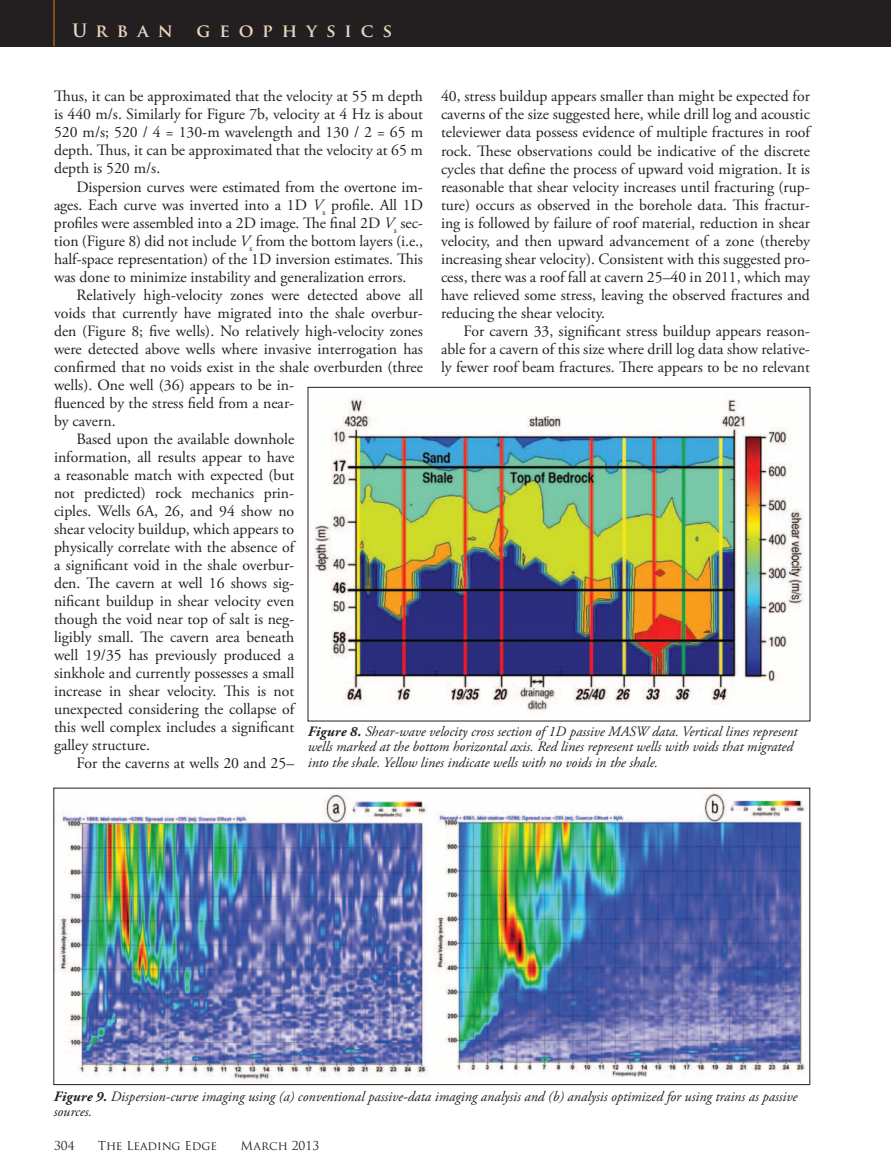
<style>
.page{position:relative;width:891px;height:1175px;background:#fff}
.page>*{position:absolute;margin:0;border:0;box-sizing:border-box;transform-origin:0 0}
.t1{font:700 18px "Trajan Pro";letter-spacing:.5em;color:#e9d6bd}
.t2{font:15.75px/18px "Adobe Garamond Pro";color:#231f20;text-align:justify}
.t3{font:italic 14.25px/15px "Adobe Garamond Pro";color:#231f20}
.t4{font:12px "Trajan Pro";color:#231f20}
.s1{font-style:italic}
.s2{font-weight:700}
</style>
<div class="page">
<div style="left:0;top:0;width:891px;height:46px;background:#231f20"></div>
<hr style="left:53px;top:0;width:2px;height:46px;background:#9e6512">
<img style="left:310px;top:397px;width:494px;height:318px">
<img style="left:57px;top:790px;width:749px;height:292px">
<p class="t1" style="left:72px;top:20px;width:103px">Urban</p>
<p class="t1" style="left:196px;top:20px;width:197px">geophysics</p>
<p class="t2" style="left:54px;top:89px;width:371px">Thus, it can be approximated that the velocity at 55 m depth is 440 m/s. Similarly for Figure 7b, velocity at 4 Hz is about 520 m/s; 520 / 4 = 130-m wavelength and 130 / 2 = 65 m depth. Thus, it can be approximated that the velocity at 65 m depth is 520 m/s.</p>
<p class="t2" style="left:54px;top:179px;width:371px;text-indent:23px">Dispersion curves were estimated from the overtone im&shy;ages. Each curve was inverted into a 1D <span class="s1">V</span><sub>s</sub> profile. All 1D profiles were assembled into a 2D image. The final 2D <span class="s1">V</span><sub>s</sub> sec&shy;tion (Figure 8) did not include <span class="s1">V</span><sub>s</sub> from the bottom layers (i.e., half-space representation) of the 1D inversion estimates. This was done to minimize instability and generalization errors.</p>
<p class="t2" style="left:77px;top:287px;width:348px">Relatively high-velocity zones were detected above all</p>
<p class="t2" style="left:54px;top:305px;width:371px">voids that currently have migrated into the shale overbur-</p>
<p class="t2" style="left:54px;top:323px;width:370px">den (Figure 8; five wells). No relatively high-velocity zones</p>
<p class="t2" style="left:54px;top:341px;width:371px">were detected above wells where invasive interrogation has</p>
<p class="t2" style="left:54px;top:359px;width:371px">confirmed that no voids exist in the shale overburden (three</p>
<p class="t2" style="left:54px;top:377px;width:242px">wells). One well (36) appears to be in-</p>
<p class="t2" style="left:54px;top:395px;width:242px">fluenced by the stress field from a near-</p>
<p class="t2" style="left:54px;top:413px;width:63px">by cavern.</p>
<p class="t2" style="left:77px;top:431px;width:219px">Based upon the available downhole</p>
<p class="t2" style="left:54px;top:449px;width:242px">information, all results appear to have</p>
<p class="t2" style="left:54px;top:467px;width:242px">a reasonable match with expected (but</p>
<p class="t2" style="left:54px;top:485px;width:242px">not predicted) rock mechanics prin-</p>
<p class="t2" style="left:54px;top:503px;width:242px">ciples. Wells 6A, 26, and 94 show no</p>
<p class="t2" style="left:54px;top:521px;width:242px">shear velocity buildup, which appears to</p>
<p class="t2" style="left:54px;top:539px;width:242px">physically correlate with the absence of</p>
<p class="t2" style="left:54px;top:557px;width:242px">a significant void in the shale overbur-</p>
<p class="t2" style="left:54px;top:575px;width:242px">den. The cavern at well 16 shows sig-</p>
<p class="t2" style="left:54px;top:593px;width:242px">nificant buildup in shear velocity even</p>
<p class="t2" style="left:54px;top:611px;width:242px">though the void near top of salt is neg-</p>
<p class="t2" style="left:54px;top:629px;width:242px">ligibly small. The cavern area beneath</p>
<p class="t2" style="left:54px;top:647px;width:242px">well 19/35 has previously produced a</p>
<p class="t2" style="left:54px;top:665px;width:242px">sinkhole and currently possesses a small</p>
<p class="t2" style="left:54px;top:683px;width:242px">increase in shear velocity. This is not</p>
<p class="t2" style="left:54px;top:701px;width:242px">unexpected considering the collapse of</p>
<p class="t2" style="left:54px;top:719px;width:242px">this well complex includes a significant</p>
<p class="t2" style="left:54px;top:737px;width:98px">galley structure.</p>
<p class="t2" style="left:77px;top:755px;width:219px">For the caverns at wells 20 and 25–</p>
<p class="t2" style="left:441px;top:89px;width:371px">40, stress buildup appears smaller than might be expected for caverns of the size suggested here, while drill log and acoustic televiewer data possess evidence of multiple fractures in roof rock. These observations could be indicative of the discrete cycles that define the process of upward void migration. It is reasonable that shear velocity increases until fracturing (rup&shy;ture) occurs as observed in the borehole data. This fractur&shy;ing is followed by failure of roof material, reduction in shear velocity, and then upward advancement of a zone (thereby increasing shear velocity). Consistent with this suggested pro&shy;cess, there was a roof fall at cavern 25–40 in 2011, which may have relieved some stress, leaving the observed fractures and reducing the shear velocity.</p>
<p class="t2" style="left:441px;top:323px;width:371px;text-indent:23px">For cavern 33, significant stress buildup appears reason&shy;able for a cavern of this size where drill log data show relative&shy;ly fewer roof beam fractures. There appears to be no relevant</p>
<p class="t3" style="left:308px;top:725px;width:491px"><span class="s2">Figure 8.</span> Shear-wave velocity cross section of 1D passive MASW data. Vertical lines represent wells marked at the bottom horizontal axis. Red lines represent wells with voids that migrated into the shale. Yellow lines indicate wells with no voids in the shale.</p>
<p class="t3" style="left:54px;top:1089px;width:745px"><span class="s2">Figure 9.</span> Dispersion-curve imaging using (a) conventional passive-data imaging analysis and (b) analysis optimized for using trains as passive sources.</p>
<p class="t4" style="left:54px;top:1139px;width:22px">304</p>
<p class="t4" style="left:98px;top:1139px;width:121px">The Leading Edge</p>
<p class="t4" style="left:241px;top:1139px;width:80px">March 2013</p>
</div>
